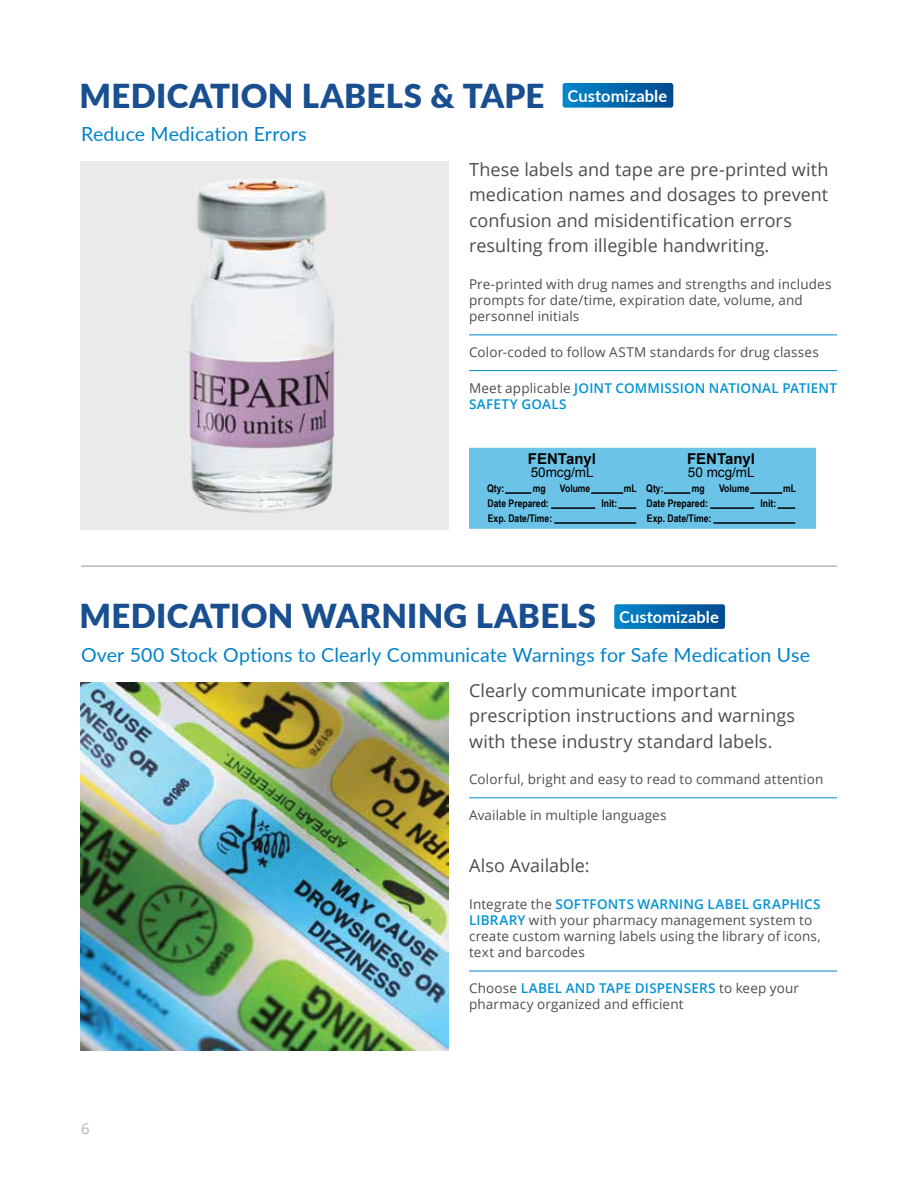
<style>
.page{position:relative;width:918px;height:1188px;background:#fff}
.page>*{position:absolute;margin:0;border:0;box-sizing:border-box;transform-origin:0 0}
.t1{font:900 33px "Lato";letter-spacing:.01em;color:#194f90}
.t2{font:19.5px "Lato";letter-spacing:.005em;color:#0082ca}
.t3{font:18px/25.5px "Open Sans";color:#4d4d4f}
.t4{font:700 16.5px "Lato";letter-spacing:.005em;color:#fff}
.t5{font:700 15px "Arial";color:#000}
.t6{font:15px "Open Sans";color:#b3b5b9}
.t7{font:13.5px/16.2px "Open Sans";letter-spacing:.01em;color:#4d4d4f}
.t8{font:600 13.5px/16.2px "Open Sans";letter-spacing:.015em;color:#0093d4}
.t9{font:13.5px "Arial";color:#000}
.t10{font:700 10.5px "Arial Narrow";color:#000}
.s1{font-weight:400;color:#4d4d4f}
.s2{font-weight:600;color:#0093d4}
</style>
<div class="page">
<hr style="left:81px;top:566px;width:756px;height:1px;background:#939598">
<hr style="left:469px;top:798px;width:368px;height:1px;background:#0088ce">
<hr style="left:469px;top:971px;width:368px;height:1px;background:#0088ce">
<img style="left:81px;top:683px;width:368px;height:368px">
<svg style="left:614px;top:604px;width:111px;height:25px;background:#056baf"></svg>
<img style="left:81px;top:162px;width:368px;height:368px">
<hr style="left:469px;top:335px;width:368px;height:1px;background:#0088ce">
<hr style="left:469px;top:370px;width:368px;height:1px;background:#0088ce">
<svg style="left:563px;top:83px;width:110px;height:25px;background:#046aae"></svg>
<div style="left:469px;top:448px;width:346px;height:81px;background:#6bc4e8"></div>
<hr style="left:713px;top:522px;width:82px;height:2px;background:#000">
<h1 class="t1" style="left:80px;top:71px;width:466px">MEDICATION LABELS &amp; TAPE</h1>
<h2 class="t2" style="left:81px;top:120px;width:227px">Reduce Medication Errors</h2>
<h3 class="t3" style="left:469px;top:156px;width:361px">These labels and tape are pre-printed with medication names and dosages to prevent confusion and misidentification errors resulting from illegible handwriting.</h3>
<p class="t7" style="left:469px;top:275px;width:364px">Pre-printed with drug names and strengths and includes prompts for date/time, expiration date, volume, and personnel initials</p>
<p class="t7" style="left:469px;top:344px;width:351px">Color-coded to follow ASTM standards for drug classes</p>
<p class="t8" style="left:469px;top:379px;width:369px"><span class="s1">Meet applicable</span> JOINT COMMISSION NATIONAL PATIENT<br>SAFETY GOALS</p>
<p class="t4" style="left:568px;top:84px;width:101px">Customizable</p>
<p class="t5" style="left:528px;top:448px;width:70px">FENTanyl</p>
<p class="t9" style="left:531px;top:463px;width:65px">50mcg/mL</p>
<p class="t10" style="left:487px;top:480px;width:19px">Qty:</p>
<p class="t10" style="left:533px;top:480px;width:14px">mg</p>
<p class="t10" style="left:560px;top:480px;width:32px">Volume</p>
<p class="t10" style="left:624px;top:480px;width:14px">mL</p>
<p class="t10" style="left:488px;top:495px;width:63px">Date Prepared:</p>
<p class="t10" style="left:601px;top:495px;width:17px">Init:</p>
<p class="t10" style="left:488px;top:510px;width:66px">Exp. Date/Time:</p>
<p class="t5" style="left:687px;top:448px;width:70px">FENTanyl</p>
<p class="t9" style="left:688px;top:463px;width:68px">50 mcg/mL</p>
<p class="t10" style="left:646px;top:480px;width:19px">Qty:</p>
<p class="t10" style="left:692px;top:480px;width:14px">mg</p>
<p class="t10" style="left:719px;top:480px;width:32px">Volume</p>
<p class="t10" style="left:783px;top:480px;width:14px">mL</p>
<p class="t10" style="left:647px;top:495px;width:63px">Date Prepared:</p>
<p class="t10" style="left:761px;top:495px;width:17px">Init:</p>
<p class="t10" style="left:647px;top:510px;width:66px">Exp. Date/Time:</p>
<h1 class="t1" style="left:80px;top:592px;width:518px">MEDICATION WARNING LABELS</h1>
<h2 class="t2" style="left:81px;top:641px;width:730px">Over 500 Stock Options to Clearly Communicate Warnings for Safe Medication Use</h2>
<p class="t4" style="left:619px;top:605px;width:101px">Customizable</p>
<p class="t6" style="left:81px;top:1118px;width:10px">6</p>
<h3 class="t3" style="left:469px;top:677px;width:328px">Clearly communicate important prescription instructions and warnings with these industry standard labels.</h3>
<p class="t7" style="left:469px;top:771px;width:356px">Colorful, bright and easy to read to command attention</p>
<p class="t7" style="left:469px;top:806px;width:199px">Available in multiple languages</p>
<h3 class="t3" style="left:469px;top:853px;width:122px">Also Available:</h3>
<p class="t7" style="left:469px;top:895px;width:353px">Integrate the <span class="s2">SOFTFONTS WARNING LABEL GRAPHICS LIBRARY</span> with your pharmacy management system to create custom warning labels using the library of icons, text and barcodes</p>
<p class="t7" style="left:469px;top:980px;width:331px">Choose <span class="s2">LABEL AND TAPE DISPENSERS</span> to keep your pharmacy organized and efficient</p>
</div>
